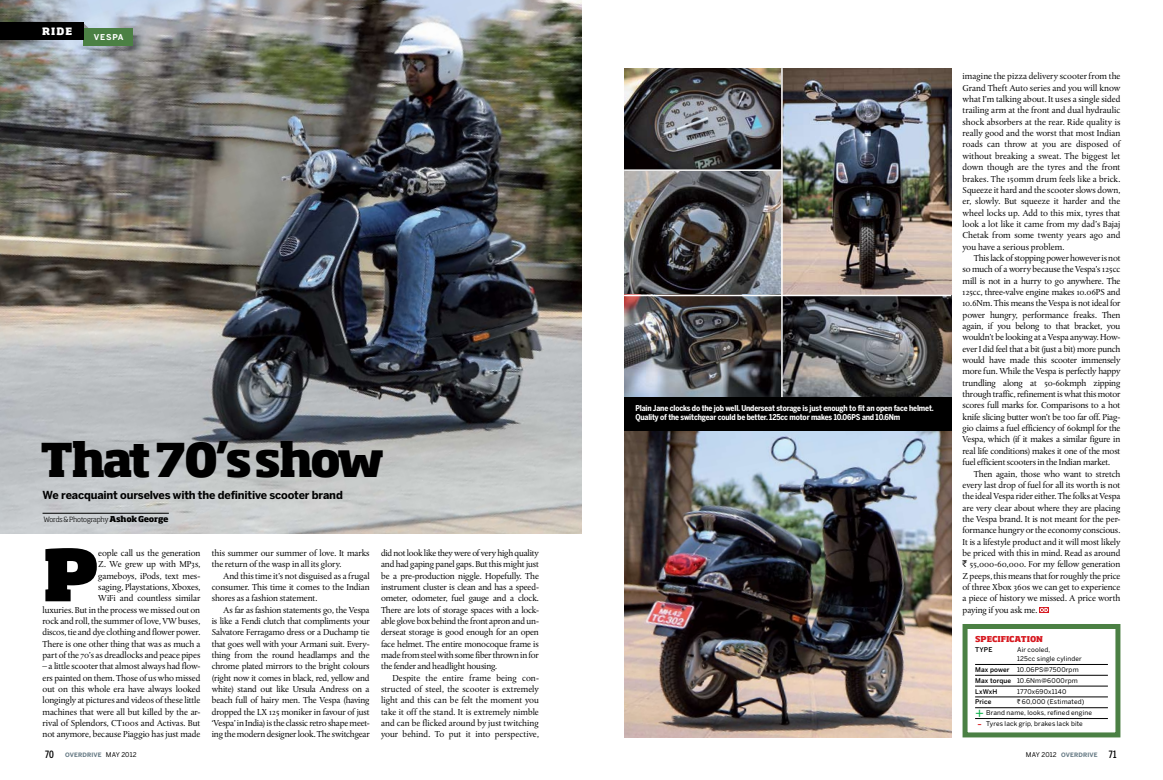
<style>
.page{position:relative;width:1163px;height:780px;background:#fff}
.page>*{position:absolute;margin:0;border:0;box-sizing:border-box;transform-origin:0 0}
.t1{font:800 70.1px "Soho Std";color:#000}
.t2{font:800 46px "Soho Std";letter-spacing:-.065em;color:#000}
.t3{font:700 11px "Benton Sans";letter-spacing:-.015em;color:#000}
.t4{font:800 10px "Soho Std";color:#fff}
.t5{font:9.1px/11.3px "Albertina MT Regular Os F";letter-spacing:-.015em;color:#000;text-align:justify}
.t6{font:700 8px/9px "Benton Sans Cond";letter-spacing:-.02em;color:#fff}
.t7{font:800 8px "Soho Std";letter-spacing:-.005em;color:#d71920}
.t8{font:700 8px "Benton Sans";color:#fff}
.t9{font:300 7px "Soho Std";letter-spacing:-.035em;color:#000}
.t10{font:6.5px/10.8px "Benton Sans";letter-spacing:.02em;color:#000}
.t11{font:500 6.5px "Benton Sans";letter-spacing:.02em;color:#000}
.t12{font:700 6px "Benton Sans";letter-spacing:.02em;color:#647883}
.s1{font-weight:800;font-size:8px}
.s2{font-family:"Rupee Foradian"}
.s3{font-weight:500}
.s4{font-size:14px;color:#0db14b}
.s5{font-size:14px;color:#d71920}
.s6{font-family:"Benton Sans Comp";font-weight:500;font-size:10px;color:#000}
.s7{font-weight:400;font-size:6.5px;color:#000}
</style>
<div class="page">
<img style="left:624px;top:68px;width:327px;height:329px">
<div style="left:624px;top:397px;width:327px;height:34px;background:#000"></div>
<img style="left:0;top:0;width:581px;height:533px">
<hr style="left:43px;top:513px;width:126px;height:1px;background:#000">
<svg style="left:83px;top:23px;width:6px;height:5px"></svg>
<div style="left:83px;top:28px;width:50px;height:17px;background:#4b8044"></div>
<div style="left:0;top:23px;width:83px;height:17px;background:#000"></div>
<img style="left:624px;top:431px;width:327px;height:306px">
<svg style="left:1039px;top:607px;width:8px;height:5px"></svg>
<div style="left:962px;top:624px;width:158px;height:113px;border:5px solid #4b8044"></div>
<hr style="left:974px;top:664px;width:133px;height:1px;background:#000">
<hr style="left:974px;top:675px;width:133px;height:1px;background:#000">
<hr style="left:974px;top:686px;width:133px;height:1px;background:#000">
<hr style="left:974px;top:696px;width:133px;height:1px;background:#000">
<hr style="left:974px;top:707px;width:133px;height:1px;background:#000">
<hr style="left:974px;top:718px;width:133px;height:1px;background:#000">
<hr style="left:781px;top:68px;width:1px;height:329px;background:#fff">
<hr style="left:624px;top:295px;width:327px;height:1px;background:#fff">
<hr style="left:624px;top:169px;width:157px;height:2px;background:#fff">
<p class="t4" style="left:42px;top:25px;width:32px">Ride</p>
<p class="t8" style="left:94px;top:32px;width:31px">Vespa</p>
<h2 class="t2" style="left:40px;top:429px;width:347px">That 70’s show</h2>
<p class="t9" style="left:44px;top:515px;width:126px">Words &amp; Photography <span class="s1">Ashok George</span></p>
<p class="t3" style="left:43px;top:488px;width:302px">We reacquaint ourselves with the definitive scooter brand</p>
<h1 class="t1" style="left:43px;top:529px;width:57px">P</h1>
<p class="t5" style="left:43px;top:547px;width:159px;text-align:right">eople call us the generation<br>Z. We grew up with MP3s,<br>gameboys, iPods, text mes-<br>saging, Playstations, Xboxes,<br>WiFi and countless similar<br>luxuries. But in the process we missed out on rock and roll, the summer of love, VW buses, discos, tie and dye clothing and flower power.<br>There is one other thing that was as much a part of the 70’s as dreadlocks and peace pipes</p>
<p class="t5" style="left:43px;top:660px;width:159px">– a little scooter that almost always had flow&shy;ers painted on them. Those of us who missed out on this whole era have always looked longingly at pictures and videos of these little machines that were all but killed by the ar&shy;rival of Splendors, CT100s and Activas. But not anymore, because Piaggio has just made</p>
<p class="t5" style="left:212px;top:547px;width:159px">this summer our summer of love. It marks the return of the wasp in all its glory.</p>
<p class="t5" style="left:212px;top:570px;width:159px;text-indent:11px">And this time it’s not disguised as a frugal consumer. This time it comes to the Indian shores as a fashion statement.</p>
<p class="t5" style="left:212px;top:604px;width:159px;text-indent:11px">As far as fashion statements go, the Vespa is like a Fendi clutch that compliments your Salvatore Ferragamo dress or a Duchamp tie that goes well with your Armani suit. Every&shy;thing from the round headlamps and the chrome plated mirrors to the bright colours (right now it comes in black, red, yellow and white) stand out like Ursula Andress on a beach full of hairy men. The Vespa (having dropped the LX 125 moniker in favour of just ‘Vespa’ in India) is the classic retro shape meet&shy;ing the modern designer look. The switchgear</p>
<p class="t5" style="left:381px;top:547px;width:159px">did not look like they were of very high quality and had gaping panel gaps. But this might just be a pre-production niggle. Hopefully. The instrument cluster is clean and has a speed&shy;ometer, odometer, fuel gauge and a clock.<br>There are lots of storage spaces with a lock&shy;able glove box behind the front apron and un&shy;derseat storage is good enough for an open face helmet. The entire monocoque frame is made from steel with some fiber thrown in for the fender and headlight housing.</p>
<p class="t5" style="left:381px;top:672px;width:159px;text-indent:11px">Despite the entire frame being con&shy;structed of steel, the scooter is extremely light and this can be felt the moment you take it off the stand. It is extremely nimble and can be flicked around by just twitching your behind. To put it into perspective,</p>
<p class="t6" style="left:635px;top:403px;width:300px">Plain Jane clocks do the job well. Underseat storage is just enough to fit an open face helmet.<br>Quality of the switchgear could be better. 125cc motor makes 10.06PS and 10.6Nm</p>
<p class="t5" style="left:962px;top:71px;width:159px">imagine the pizza delivery scooter from the Grand Theft Auto series and you will know what I’m talking about. It uses a single sided trailing arm at the front and dual hydraulic shock absorbers at the rear. Ride quality is really good and the worst that most Indian roads can throw at you are disposed of without breaking a sweat. The biggest let down though are the tyres and the front brakes. The 150mm drum feels like a brick.<br>Squeeze it hard and the scooter slows down, er, slowly. But squeeze it harder and the wheel locks up. Add to this mix, tyres that look a lot like it came from my dad’s Bajaj Chetak from some twenty years ago and you have a serious problem.</p>
<p class="t5" style="left:962px;top:252px;width:159px;text-indent:11px">This lack of stopping power however is not so much of a worry because the Vespa’s 125cc mill is not in a hurry to go anywhere. The 125cc, three-valve engine makes 10.06PS and 10.6Nm. This means the Vespa is not ideal for power hungry, performance freaks. Then again, if you belong to that bracket, you wouldn’t be looking at a Vespa anyway. How&shy;ever I did feel that a bit (just a bit) more punch would have made this scooter immensely more fun. While the Vespa is perfectly happy trundling along at 50-60kmph zipping through traffic, refinement is what this motor scores full marks for. Comparisons to a hot knife slicing butter won’t be too far off. Piag&shy;gio claims a fuel efficiency of 60kmpl for the Vespa, which (if it makes a similar figure in real life conditions) makes it one of the most fuel efficient scooters in the Indian market.</p>
<p class="t5" style="left:962px;top:468px;width:159px;text-indent:11px">Then again, those who want to stretch every last drop of fuel for all its worth is not the ideal Vespa rider either. The folks at Vespa are very clear about where they are placing the Vespa brand. It is not meant for the per&shy;formance hungry or the economy conscious.<br>It is a lifestyle product and it will most likely be priced with this in mind. Read as around <span class="s2">`</span> 55,000-60,000. For my fellow generation Z peeps, this means that for roughly the price of three Xbox 360s we can get to experience a piece of history we missed. A price worth paying if you ask me.</p>
<p class="t7" style="left:974px;top:633px;width:69px">Specification</p>
<p class="t11" style="left:974px;top:646px;width:19px">Type</p>
<p class="t10" style="left:1016px;top:645px;width:66px;line-height:8.8px">Air cooled,<br>125cc single cylinder</p>
<p class="t10" style="left:974px;top:664px;width:105px"><span class="s3">Max power</span> 10.06PS@7500rpm<br><span class="s3">Max torque</span> 10.6Nm@6000rpm<br><span class="s3">LxWxH</span></p>
<p class="t10" style="left:1016px;top:685px;width:51px">1770x690x1140</p>
<p class="t10" style="left:974px;top:696px;width:118px;text-indent:42px"><span class="s2">`</span> 60,000 (Estimated) <span class="s4">+</span> Brand name, looks, refined engine</p>
<p class="t10" style="left:976px;top:718px;width:107px"><span class="s5">-</span> Tyres lack grip, brakes lack bite</p>
<p class="t11" style="left:974px;top:698px;width:18px">Price</p>
<p class="t12" style="left:45px;top:751px;width:93px"><span class="s6">70</span> overdrive <span class="s7">MAY 2012</span></p>
<p class="t12" style="left:1025px;top:751px;width:92px"><span class="s7">MAY 2012</span> overdrive <span class="s6">71</span></p>
</div>
